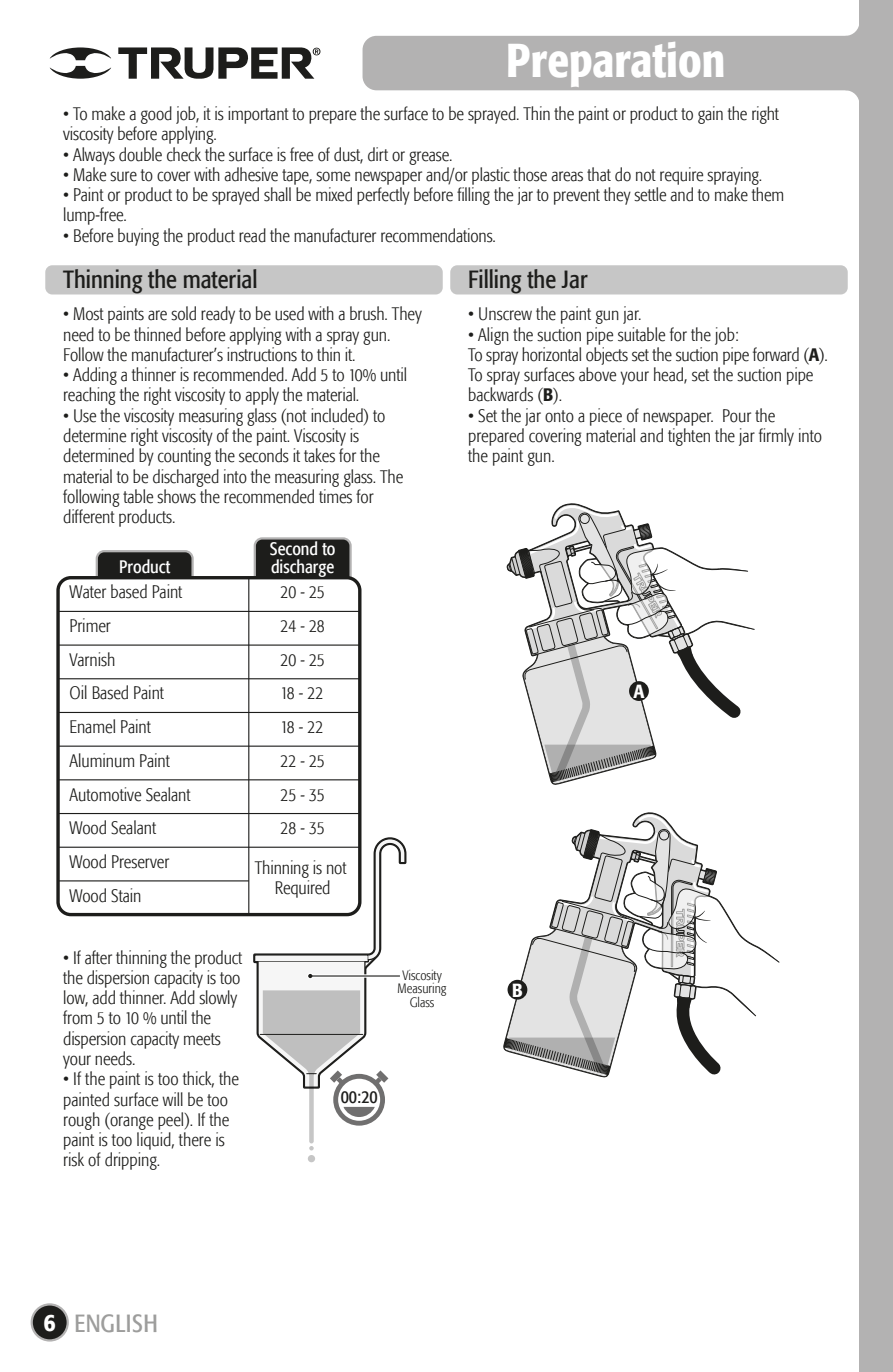
<style>
.page{position:relative;width:893px;height:1372px;background:#fff}
.page>*{position:absolute;margin:0;border:0;box-sizing:border-box;transform-origin:0 0}
.t1{font:500 condensed 47.25px "Formata";color:#fff}
.t2{font:condensed 24.75px "Formata";color:#1d1d1b}
.t3{font:condensed 24.75px "Formata";letter-spacing:.02em;color:#9d9d9c}
.t4{font:500 condensed 18.9px "Formata";color:#fff}
.t5{font:300 condensed 18px/20.2px "Formata";letter-spacing:-.005em;color:#1d1d1b}
.t6{font:condensed 18px/18px "Formata";color:#fff}
.t7{font:condensed 18px "Formata";color:#1d1d1b}
.t8{font:300 condensed 13.5px/13.5px "Formata";color:#1d1d1b;text-align:center}
.s1{font-weight:500}
.s2{font-weight:500;color:#fff}
</style>
<div class="page">
<svg style="left:95px;top:550px;width:99px;height:26px;background:#343432"></svg>
<svg style="left:253px;top:537px;width:99px;height:39px;background:#31312f"></svg>
<div style="left:859px;top:0;width:34px;height:1371px;background:#b3b2b2"></div>
<div style="left:363px;top:36px;width:496px;height:54px;background:#b3b2b2;border-radius:14px"></div>
<svg style="left:845px;top:26px;width:14px;height:74px"></svg>
<div style="left:56px;top:576px;width:305px;height:340px;border:3px solid #1d1d1b;border-radius:13px"></div>
<hr style="left:248px;top:577px;width:1px;height:337px;background:#1d1d1b">
<hr style="left:58px;top:611px;width:302px;height:1px;background:#1d1d1b">
<hr style="left:58px;top:644px;width:302px;height:1px;background:#1d1d1b">
<hr style="left:58px;top:678px;width:302px;height:1px;background:#1d1d1b">
<hr style="left:58px;top:712px;width:302px;height:1px;background:#1d1d1b">
<hr style="left:58px;top:745px;width:302px;height:1px;background:#1d1d1b">
<hr style="left:58px;top:779px;width:302px;height:1px;background:#1d1d1b">
<hr style="left:58px;top:813px;width:302px;height:1px;background:#1d1d1b">
<hr style="left:58px;top:846px;width:302px;height:1px;background:#1d1d1b">
<hr style="left:58px;top:880px;width:191px;height:1px;background:#1d1d1b">
<div style="left:45px;top:265px;width:398px;height:29px;background:#c6c6c6;border-radius:7px"></div>
<div style="left:450px;top:265px;width:398px;height:29px;background:#c6c6c6;border-radius:7px"></div>
<div style="left:308px;top:1154px;width:7px;height:8px;background:#c6c6c6;border-radius:50%"></div>
<svg style="left:506px;top:541px;width:249px;height:231px"></svg>
<svg style="left:548px;top:90px;width:164px;height:685px"></svg>
<svg style="left:549px;top:549px;width:162px;height:236px"></svg>
<svg style="left:503px;top:812px;width:277px;height:266px"></svg>
<div style="left:32px;top:1304px;width:36px;height:36px;background:#1d1d1b;border-radius:50%"></div>
<div style="left:31px;top:1303px;width:38px;height:38px;border:2px solid #b3b2b2;border-radius:50%"></div>
<div style="left:629px;top:681px;width:20px;height:20px;background:#1d1d1b;border-radius:50%"></div>
<div style="left:507px;top:979px;width:20px;height:20px;background:#1d1d1b;border-radius:50%"></div>
<svg style="left:252px;top:835px;width:155px;height:315px"></svg>
<svg style="left:50px;top:47px;width:270px;height:32px"></svg>
<h1 class="t1" style="left:506px;top:32px;width:221px">Preparation</h1>
<p class="t5" style="left:63px;top:104px;width:717px">• To make a good job, it is important to prepare the surface to be sprayed. Thin the paint or product to gain the right viscosity before applying.</p>
<p class="t5" style="left:63px;top:144px;width:391px">• Always double check the surface is free of dust, dirt or grease.</p>
<p class="t5" style="left:63px;top:165px;width:701px">• Make sure to cover with adhesive tape, some newspaper and/or plastic those areas that do not require spraying.</p>
<p class="t5" style="left:63px;top:185px;width:722px">• Paint or product to be sprayed shall be mixed perfectly before filling the jar to prevent they settle and to make them lump-free.</p>
<p class="t5" style="left:63px;top:225px;width:434px">• Before buying the product read the manufacturer recommendations.</p>
<h2 class="t2" style="left:63px;top:264px;width:196px">Thinning the material</h2>
<p class="t5" style="left:63px;top:304px;width:360px">• Most paints are sold ready to be used with a brush. They need to be thinned before applying with a spray gun.<br>Follow the manufacturer’s instructions to thin it.</p>
<p class="t5" style="left:63px;top:365px;width:345px">• Adding a thinner is recommended. Add 5 to 10% until reaching the right viscosity to apply the material.</p>
<p class="t5" style="left:63px;top:405px;width:342px">• Use the viscosity measuring glass (not included) to determine right viscosity of the paint. Viscosity is determined by counting the seconds it takes for the material to be discharged into the measuring glass. The following table shows the recommended times for different products.</p>
<p class="t6" style="left:119px;top:557px;width:52px">Product</p>
<p class="t6" style="left:270px;top:539px;width:67px">Second to discharge</p>
<p class="t5" style="left:70px;top:575px;width:123px;line-height:33.8px">Water based Paint<br>Primer<br>Varnish<br>Oil Based Paint<br>Enamel Paint<br>Aluminum Paint<br>Automotive Sealant<br>Wood Sealant<br>Wood Preserver<br>Wood Stain</p>
<p class="t5" style="left:281px;top:575px;width:46px;line-height:33.8px;text-align:justify">20 - 25<br>24 - 28<br>20 - 25<br>18 - 22<br>18 - 22<br>22 - 25<br>25 - 35<br>28 - 35</p>
<p class="t5" style="left:255px;top:857px;width:93px;text-align:center">Thinning is not<br>Required</p>
<p class="t5" style="left:63px;top:947px;width:181px">• If after thinning the product the dispersion capacity is too low, add thinner. Add slowly from 5 to 10 % until the dispersion capacity meets your needs.</p>
<p class="t5" style="left:63px;top:1068px;width:177px">• If the paint is too thick, the painted surface will be too rough (orange peel). If the paint is too liquid, there is risk of dripping.</p>
<p class="t7" style="left:341px;top:1086px;width:38px">00:20</p>
<p class="t8" style="left:398px;top:968px;width:50px">Viscosity<br>Measuring<br>Glass</p>
<h2 class="t2" style="left:468px;top:264px;width:121px">Filling the Jar</h2>
<p class="t5" style="left:468px;top:304px;width:175px">• Unscrew the paint gun jar.</p>
<p class="t5" style="left:468px;top:324px;width:361px">• Align the suction pipe suitable for the job:<br>To spray horizontal objects set the suction pipe forward (<span class="s1">A</span>).<br>To spray surfaces above your head, set the suction pipe backwards (<span class="s1">B</span>).</p>
<p class="t5" style="left:468px;top:405px;width:355px">• Set the jar onto a piece of newspaper. Pour the prepared covering material and tighten the jar firmly into the paint gun.</p>
<p class="t4" style="left:633px;top:679px;width:13px">A</p>
<p class="t4" style="left:512px;top:978px;width:12px">B</p>
<h2 class="t3" style="left:44px;top:1308px;width:116px"><span class="s2">6</span> ENGLISH</h2>
</div>
